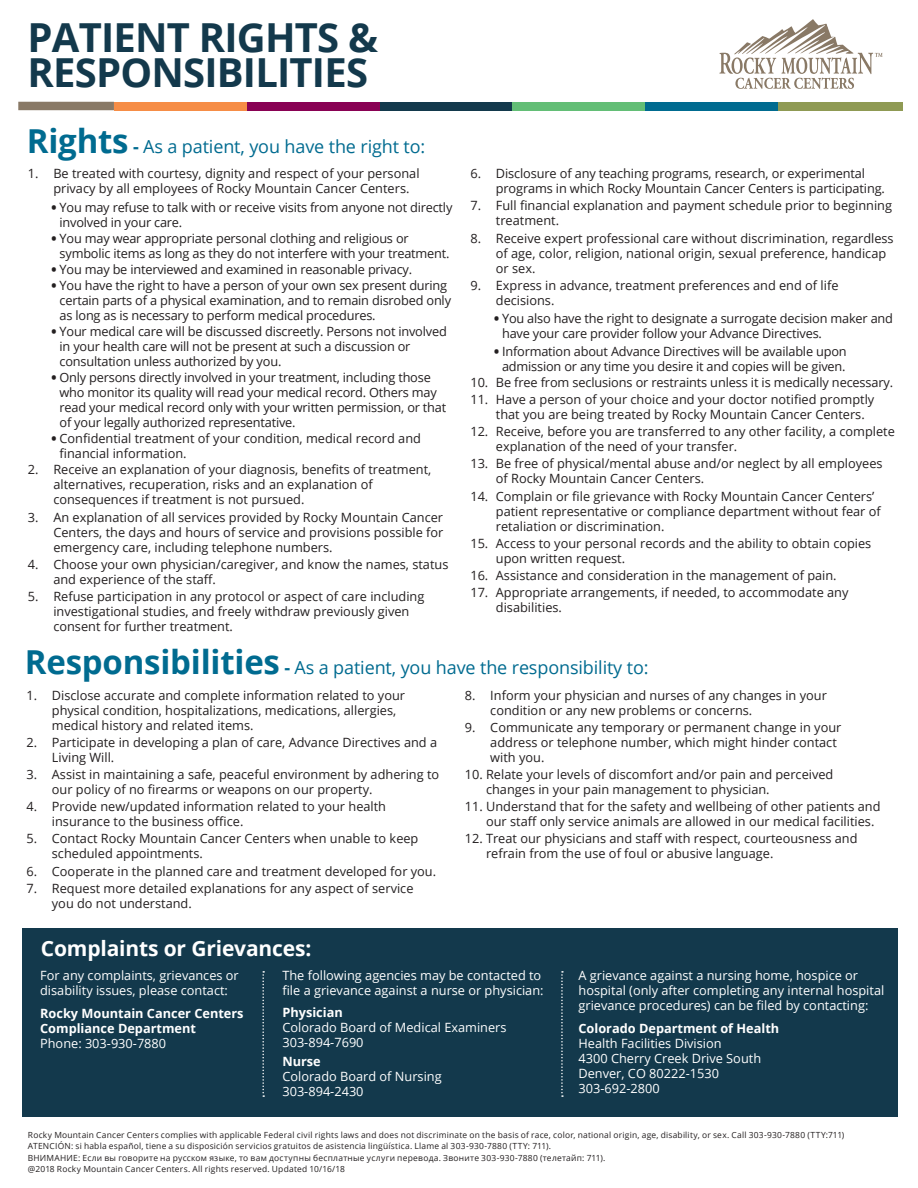
<style>
.page{position:relative;width:918px;height:1188px;background:#fff}
.page>*{position:absolute;margin:0;border:0;box-sizing:border-box;transform-origin:0 0}
.t1{font:700 40.05px/34.5px "Open Sans";letter-spacing:-.02em;color:#13394c}
.t2{font:700 21px "Open Sans";letter-spacing:-.005em;color:#fff}
.t3{font:18px "Open Sans";letter-spacing:-.005em;color:#006b90}
.t4{font:12.75px/15px "Open Sans";color:#231f20}
.t5{font:12.75px/15px "Open Sans";color:#fff}
.t6{font:700 12.75px/15px "Open Sans";color:#fff}
.t7{font:8.4px/11.4px "Open Sans";letter-spacing:.025em;color:#231f20}
.s1{font-weight:700;font-size:33px}
.s2{font-weight:700}
.s3{font-weight:800}
</style>
<div class="page">
<div style="left:22px;top:928px;width:875px;height:189px;background:#13394c"></div>
<svg style="left:262px;top:971px;width:2px;height:126px"></svg>
<svg style="left:561px;top:971px;width:2px;height:126px"></svg>
<svg style="left:719px;top:19px;width:164px;height:70px"></svg>
<div style="left:778px;top:102px;width:125px;height:8px;background:#8f9a54"></div>
<div style="left:645px;top:102px;width:133px;height:8px;background:#006b90"></div>
<div style="left:512px;top:102px;width:133px;height:8px;background:#63be76"></div>
<div style="left:380px;top:102px;width:132px;height:8px;background:#13394c"></div>
<div style="left:247px;top:102px;width:133px;height:8px;background:#890154"></div>
<div style="left:114px;top:102px;width:133px;height:8px;background:#f68d46"></div>
<div style="left:18px;top:102px;width:96px;height:8px;background:#897966"></div>
<h1 class="t1" style="left:28px;top:19px;width:352px">PATIENT RIGHTS &amp;<br>RESPONSIBILITIES</h1>
<h3 class="t3" style="left:27px;top:135px;width:400px"><span class="s1">Rights</span> <span class="s2">-</span> As a patient, you have the right to:</h3>
<p class="t4" style="left:53px;top:166px;width:368px;text-indent:-26px">1. Be treated with courtesy, dignity and respect of your personal privacy by all employees of Rocky Mountain Cancer Centers.</p>
<p class="t4" style="left:60px;top:200px;width:394px;text-indent:-8px"><span class="s3">•</span> You may refuse to talk with or receive visits from anyone not directly involved in your care.</p>
<p class="t4" style="left:60px;top:231px;width:391px;text-indent:-8px"><span class="s3">•</span> You may wear appropriate personal clothing and religious or symbolic items as long as they do not interfere with your treatment.</p>
<p class="t4" style="left:52px;top:262px;width:362px"><span class="s3">•</span> You may be interviewed and examined in reasonable privacy.</p>
<p class="t4" style="left:60px;top:278px;width:393px;text-indent:-8px"><span class="s3">•</span> You have the right to have a person of your own sex present during certain parts of a physical examination, and to remain disrobed only as long as is necessary to perform medical procedures.</p>
<p class="t4" style="left:60px;top:324px;width:389px;text-indent:-8px"><span class="s3">•</span> Your medical care will be discussed discreetly. Persons not involved in your health care will not be present at such a discussion or consultation unless authorized by you.</p>
<p class="t4" style="left:60px;top:370px;width:388px;text-indent:-8px"><span class="s3">•</span> Only persons directly involved in your treatment, including those who monitor its quality will read your medical record. Others may read your medical record only with your written permission, or that of your legally authorized representative.</p>
<p class="t4" style="left:60px;top:431px;width:363px;text-indent:-8px"><span class="s3">•</span> Confidential treatment of your condition, medical record and financial information.</p>
<p class="t4" style="left:53px;top:462px;width:379px;text-indent:-26px">2. Receive an explanation of your diagnosis, benefits of treatment, alternatives, recuperation, risks and an explanation of consequences if treatment is not pursued.</p>
<p class="t4" style="left:53px;top:509px;width:392px;text-align:justify;text-indent:-26px">3. An explanation of all services provided by Rocky Mountain Cancer Centers, the days and hours of service and provisions possible for emergency care, including telephone numbers.</p>
<p class="t4" style="left:53px;top:556px;width:397px;text-indent:-26px">4. Choose your own physician/caregiver, and know the names, status and experience of the staff.</p>
<p class="t4" style="left:53px;top:588px;width:373px;text-indent:-26px">5. Refuse participation in any protocol or aspect of care including investigational studies, and freely withdraw previously given consent for further treatment.</p>
<p class="t4" style="left:496px;top:166px;width:391px;text-indent:-26px">6. Disclosure of any teaching programs, research, or experimental programs in which Rocky Mountain Cancer Centers is participating.</p>
<p class="t4" style="left:496px;top:198px;width:398px;text-indent:-26px">7. Full financial explanation and payment schedule prior to beginning treatment.</p>
<p class="t4" style="left:496px;top:230px;width:399px;text-indent:-26px">8. Receive expert professional care without discrimination, regardless of age, color, religion, national origin, sexual preference, handicap or sex.</p>
<p class="t4" style="left:496px;top:277px;width:344px;text-indent:-26px">9. Express in advance, treatment preferences and end of life decisions.</p>
<p class="t4" style="left:502px;top:311px;width:392px;text-indent:-8px"><span class="s3">•</span> You also have the right to designate a surrogate decision maker and have your care provider follow your Advance Directives.</p>
<p class="t4" style="left:494px;top:343px;width:354px;text-align:center"><span class="s3">•</span> Information about Advance Directives will be available upon admission or any time you desire it and copies will be given.</p>
<p class="t4" style="left:470px;top:375px;width:424px">10. Be free from seclusions or restraints unless it is medically necessary.</p>
<p class="t4" style="left:496px;top:392px;width:380px;text-indent:-26px">11. Have a person of your choice and your doctor notified promptly that you are being treated by Rocky Mountain Cancer Centers.</p>
<p class="t4" style="left:496px;top:424px;width:401px;text-indent:-26px">12. Receive, before you are transferred to any other facility, a complete explanation of the need of your transfer.</p>
<p class="t4" style="left:496px;top:456px;width:388px;text-indent:-26px">13. Be free of physical/mental abuse and/or neglect by all employees of Rocky Mountain Cancer Centers.</p>
<p class="t4" style="left:496px;top:488px;width:386px;text-indent:-26px">14. Complain or file grievance with Rocky Mountain Cancer Centers’ patient representative or compliance department without fear of retaliation or discrimination.</p>
<p class="t4" style="left:496px;top:535px;width:377px;text-indent:-26px">15. Access to your personal records and the ability to obtain copies upon written request.</p>
<p class="t4" style="left:470px;top:567px;width:368px">16. Assistance and consideration in the management of pain.</p>
<p class="t4" style="left:496px;top:585px;width:354px;text-indent:-26px">17. Appropriate arrangements, if needed, to accommodate any disabilities.</p>
<h3 class="t3" style="left:25px;top:655px;width:625px"><span class="s1">Responsibilities</span> <span class="s2">-</span> As a patient, you have the responsibility to:</h3>
<p class="t4" style="left:52px;top:687px;width:355px;text-indent:-26px">1. Disclose accurate and complete information related to your physical condition, hospitalizations, medications, allergies, medical history and related items.</p>
<p class="t4" style="left:52px;top:734px;width:387px;text-indent:-26px">2. Participate in developing a plan of care, Advance Directives and a<br>Living Will.</p>
<p class="t4" style="left:52px;top:767px;width:389px;text-indent:-26px">3. Assist in maintaining a safe, peaceful environment by adhering to our policy of no firearms or weapons on our property.</p>
<p class="t4" style="left:52px;top:799px;width:336px;text-indent:-26px">4. Provide new/updated information related to your health insurance to the business office.</p>
<p class="t4" style="left:52px;top:831px;width:368px;text-indent:-26px">5. Contact Rocky Mountain Cancer Centers when unable to keep scheduled appointments.</p>
<p class="t4" style="left:26px;top:863px;width:411px">6. Cooperate in the planned care and treatment developed for you.</p>
<p class="t4" style="left:52px;top:880px;width:363px;text-indent:-26px">7. Request more detailed explanations for any aspect of service you do not understand.</p>
<h2 class="t2" style="left:41px;top:934px;width:272px">Complaints or Grievances:</h2>
<p class="t4" style="left:490px;top:687px;width:338px;text-indent:-26px">8. Inform your physician and nurses of any changes in your condition or any new problems or concerns.</p>
<p class="t4" style="left:490px;top:719px;width:353px;text-indent:-26px">9. Communicate any temporary or permanent change in your address or telephone number, which might hinder contact with you.</p>
<p class="t4" style="left:486px;top:767px;width:349px;text-indent:-21px">10. Relate your levels of discomfort and/or pain and perceived changes in your pain management to physician.</p>
<p class="t4" style="left:486px;top:799px;width:396px;text-indent:-21px">11. Understand that for the safety and wellbeing of other patients and our staff only service animals are allowed in our medical facilities.</p>
<p class="t4" style="left:486px;top:831px;width:373px;text-indent:-21px">12. Treat our physicians and staff with respect, courteousness and refrain from the use of foul or abusive language.</p>
<p class="t5" style="left:282px;top:968px;width:263px">The following agencies may be contacted to file a grievance against a nurse or physician:</p>
<p class="t6" style="left:282px;top:1004px;width:62px">Physician</p>
<p class="t5" style="left:282px;top:1019px;width:226px">Colorado Board of Medical Examiners<br>303-894-7690</p>
<p class="t6" style="left:282px;top:1054px;width:40px">Nurse</p>
<p class="t5" style="left:282px;top:1069px;width:161px">Colorado Board of Nursing<br>303-894-2430</p>
<p class="t5" style="left:579px;top:968px;width:307px">A grievance against a nursing home, hospice or hospital (only after completing any internal hospital grievance procedures) can be filed by contacting:</p>
<p class="t6" style="left:579px;top:1021px;width:202px">Colorado Department of Health</p>
<p class="t5" style="left:579px;top:1036px;width:184px">Health Facilities Division<br>4300 Cherry Creek Drive South<br>Denver, CO 80222-1530<br>303-692-2800</p>
<p class="t7" style="left:28px;top:1129px;width:818px">Rocky Mountain Cancer Centers complies with applicable Federal civil rights laws and does not discriminate on the basis of race, color, national origin, age, disability, or sex. Call 303-930-7880 (TTY:711)<br>ATENCIÓN: si habla español, tiene a su disposición servicios gratuitos de asistencia lingüística. Llame al 303-930-7880 (TTY: 711).<br>ВНИМАНИЕ: Если вы говорите на русском языке, то вам доступны бесплатные услуги перевода. Звоните 303-930-7880 (телетайп: 711).<br>@2018 Rocky Mountain Cancer Centers. All rights reserved. Updated 10/16/18</p>
<p class="t5" style="left:40px;top:968px;width:200px">For any complaints, grievances or disability issues, please contact:</p>
<p class="t6" style="left:40px;top:1006px;width:205px">Rocky Mountain Cancer Centers<br>Compliance Department</p>
<p class="t5" style="left:40px;top:1036px;width:128px">Phone: 303-930-7880</p>
</div>
